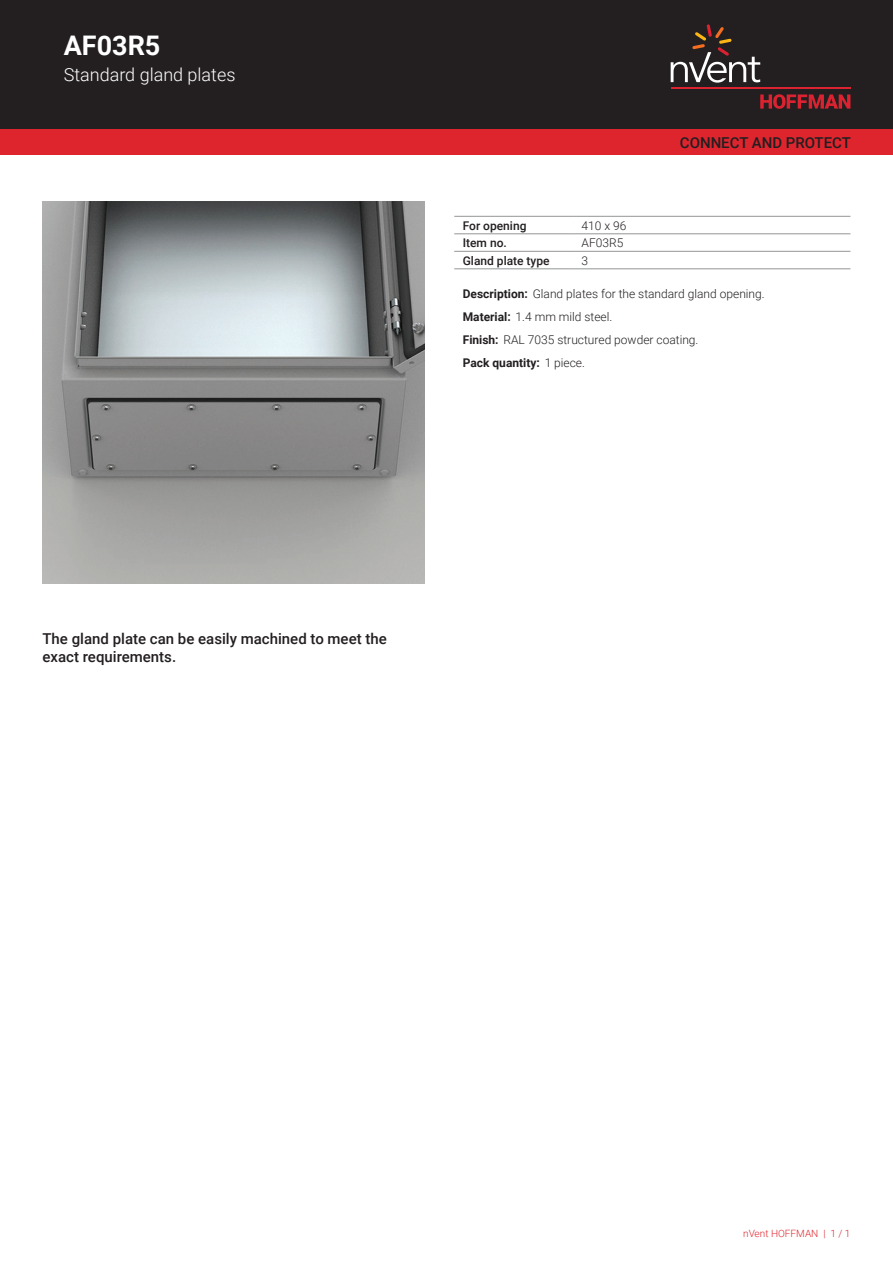
<style>
.page{position:relative;width:893px;height:1263px;background:#fff}
.page>*{position:absolute;margin:0;border:0;box-sizing:border-box;transform-origin:0 0}
.t1{font:700 27px "Roboto";color:#fff}
.t2{font:300 18px "Roboto";color:#fff}
.t3{font:500 15px/18px "Roboto";color:#231f20}
.t4{font:300 12px/23px "Roboto";color:#231f20}
.t5{font:500 12px "Roboto";color:#231f20}
.t6{font:300 10.05px "Roboto";color:#de252e}
.s1{font-weight:700}
</style>
<div class="page">
<div style="left:0;top:0;width:893px;height:129px;background:#231f20"></div>
<svg style="left:760px;top:94px;width:90px;height:15px"></svg>
<hr style="left:671px;top:88px;width:179px;height:1px;background:#db2230">
<svg style="left:671px;top:24px;width:89px;height:59px"></svg>
<div style="left:0;top:129px;width:893px;height:26px;background:#de252e"></div>
<hr style="left:454px;top:216px;width:119px;height:1px;background:#939598">
<hr style="left:454px;top:234px;width:119px;height:1px;background:#939598">
<hr style="left:573px;top:216px;width:277px;height:1px;background:#939598">
<hr style="left:573px;top:234px;width:277px;height:1px;background:#939598">
<hr style="left:454px;top:251px;width:119px;height:1px;background:#939598">
<hr style="left:454px;top:269px;width:119px;height:1px;background:#939598">
<hr style="left:573px;top:251px;width:277px;height:1px;background:#939598">
<hr style="left:573px;top:269px;width:277px;height:1px;background:#939598">
<img style="left:43px;top:202px;width:381px;height:382px">
<img style="left:154px;top:314px;width:158px;height:158px">
<h1 class="t1" style="left:64px;top:27px;width:98px">AF03R5</h1>
<h2 class="t2" style="left:64px;top:62px;width:173px">Standard gland plates</h2>
<p class="t3" style="left:680px;top:133px;width:173px">CONNECT AND PROTECT</p>
<p class="t5" style="left:463px;top:217px;width:65px">For opening</p>
<p class="t4" style="left:582px;top:213px;width:46px">410 x 96</p>
<p class="t5" style="left:463px;top:234px;width:46px">Item no.</p>
<p class="t4" style="left:582px;top:231px;width:43px">AF03R5</p>
<p class="t5" style="left:463px;top:252px;width:88px">Gland plate type</p>
<p class="t4" style="left:582px;top:248px;width:8px">3</p>
<p class="t4" style="left:463px;top:282px;width:303px"><span class="s1">Description:</span> Gland plates for the standard gland opening.<br><span class="s1">Material:</span> 1.4 mm mild steel.<br><span class="s1">Finish:</span> RAL 7035 structured powder coating.<br><span class="s1">Pack quantity:</span> 1 piece.</p>
<p class="t3" style="left:43px;top:629px;width:346px">The gland plate can be easily machined to meet the exact requirements.</p>
<p class="t6" style="left:743px;top:1226px;width:109px">nVent HOFFMAN | 1 / 1</p>
</div>
